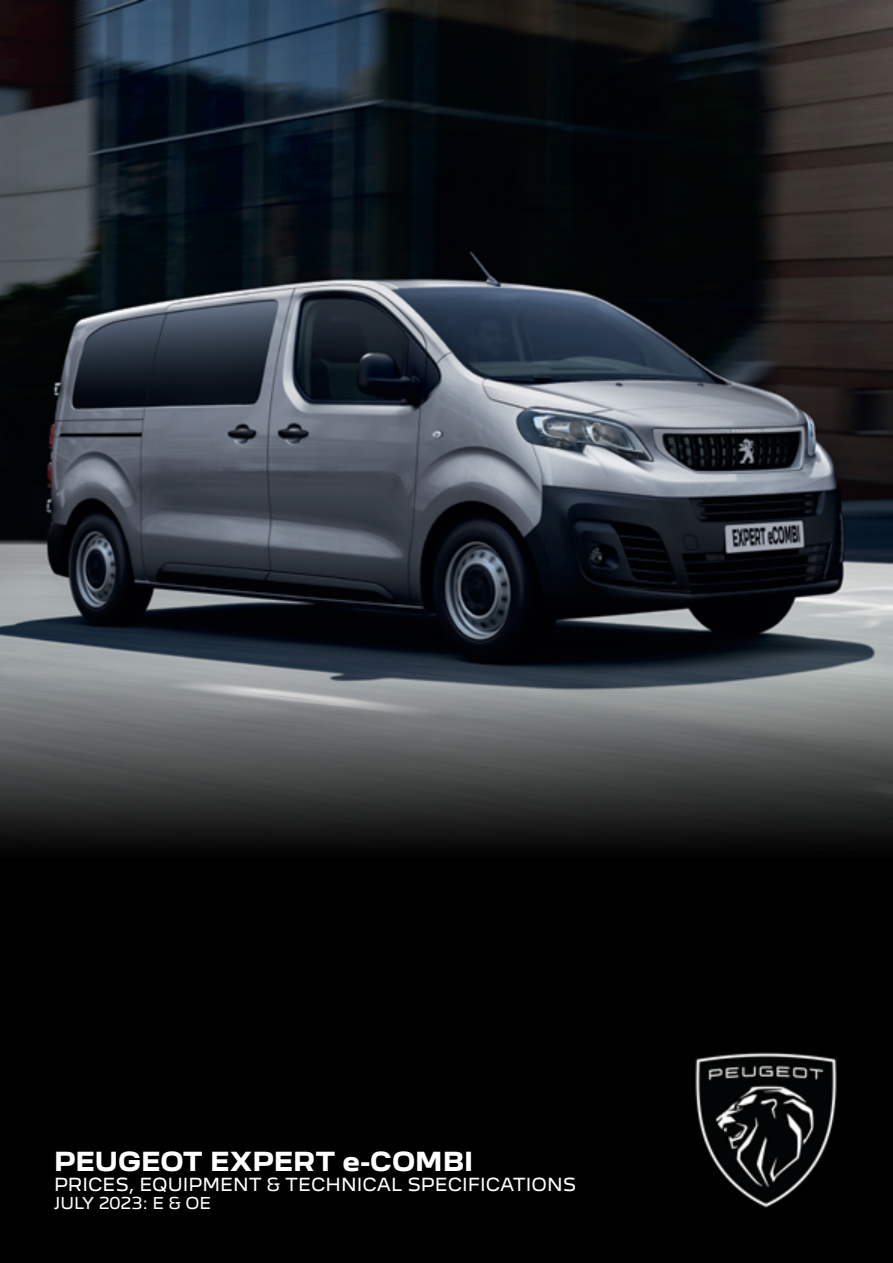
<style>
.page{position:relative;width:893px;height:1263px;background:#fff}
.page>*{position:absolute;margin:0;border:0;box-sizing:border-box;transform-origin:0 0}
.t1{font:700 24px "Peugeot New";color:#fff}
.t2{font:16.5px "Peugeot New";color:#fff}
.t3{font:15px "Peugeot New";color:#fff}
</style>
<div class="page">
<img style="left:0;top:0;width:893px;height:659px">
<svg style="left:0;top:659px;width:893px;height:604px;background:#1b1c1d"></svg>
<img style="left:658px;top:1015px;width:215px;height:221px">
<h1 class="t1" style="left:54px;top:1142px;width:421px">PEUGEOT EXPERT e-COMBI</h1>
<p class="t2" style="left:54px;top:1171px;width:524px">PRICES, EQUIPMENT &amp; TECHNICAL SPECIFICATIONS</p>
<p class="t3" style="left:54px;top:1191px;width:159px">JULY 2023: E &amp; OE</p>
</div>
